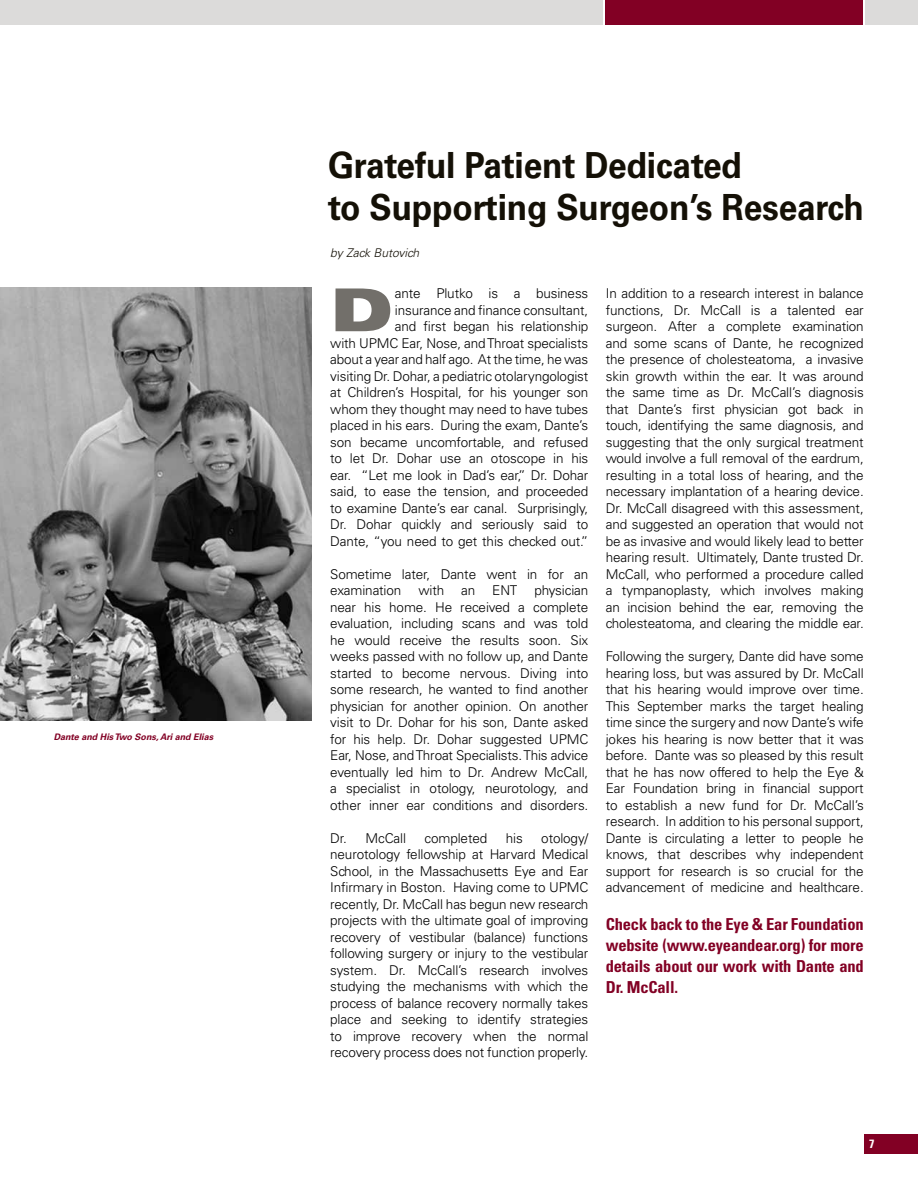
<style>
.page{position:relative;width:918px;height:1188px;background:#fff}
.page>*{position:absolute;margin:0;border:0;box-sizing:border-box;transform-origin:0 0}
.t1{font:900 expanded 59.25px "Univers";color:#726f6a}
.t2{font:700 36px/42px "Univers LT Std";letter-spacing:-.005em;color:#141006;scale:.93 1}
.t3{font:700 condensed 16.5px/21px "Univers";letter-spacing:-.01em;color:#820024;text-align:justify}
.t4{font:300 13.5px/16.5px "Univers";letter-spacing:-.01em;color:#000;text-align:justify}
.t5{font:italic 300 12px "Univers LT Std";color:#141006}
.t6{font:700 condensed 12px "Univers LT Std";color:#fff}
.t7{font:italic 700 9px "Univers LT Std";color:#820024}
</style>
<div class="page">
<div style="left:864px;top:1134px;width:54px;height:20px;background:#820024"></div>
<div style="left:866px;top:0;width:52px;height:24px;background:#dcdbda"></div>
<div style="left:605px;top:0;width:258px;height:24px;background:#820024"></div>
<div style="left:0;top:0;width:602px;height:24px;background:#dcdbda"></div>
<img style="left:0;top:288px;width:311px;height:433px">
<p class="t7" style="left:54px;top:732px;width:161px">Dante and His Two Sons, Ari and Elias</p>
<h2 class="t2" style="left:328px;top:145px;width:578px">Grateful Patient Dedicated<br>to Supporting Surgeon’s Research</h2>
<p class="t5" style="left:330px;top:245px;width:91px">by Zack Butovich</p>
<p class="t4" style="left:330px;top:285px;width:260px;text-align:right">ante Plutko is a business<br>insurance and finance consultant,<br>and first began his relationship<br>with UPMC Ear, Nose, and Throat specialists about a year and half ago. At the time, he was visiting Dr. Dohar, a pediatric otolaryngologist at Children’s Hospital, for his younger son whom they thought may need to have tubes placed in his ears. During the exam, Dante’s son became uncomfortable, and refused to let Dr. Dohar use an otoscope in his ear. “Let me look in Dad’s ear,” Dr. Dohar said, to ease the tension, and proceeded to examine Dante’s ear canal. Surprisingly, Dr. Dohar quickly and seriously said to Dante, “you need to get this checked out.”</p>
<p class="t4" style="left:330px;top:566px;width:260px">Sometime later, Dante went in for an examination</p>
<h1 class="t1" style="left:330px;top:275px;width:64px">D</h1>
<p class="t4" style="left:330px;top:582px;width:260px;text-indent:204px">physician near his home. He received a complete evaluation, including scans and was told he would receive the results soon. Six weeks passed with no follow up, and Dante started to become nervous. Diving into some research, he wanted to find another physician for another opinion. On another visit to Dr. Dohar for his son, Dante asked for his help. Dr. Dohar suggested UPMC Ear, Nose, and Throat Specialists. This advice eventually led him to Dr. Andrew McCall, a specialist in otology, neurotology, and other inner ear conditions and disorders.</p>
<p class="t4" style="left:330px;top:830px;width:77px">Dr. McCall</p>
<p class="t4" style="left:425px;top:830px;width:64px">completed</p>
<p class="t4" style="left:506px;top:830px;width:18px">his</p>
<p class="t4" style="left:418px;top:582px;width:27px">with</p>
<p class="t4" style="left:461px;top:582px;width:16px">an</p>
<p class="t4" style="left:492px;top:582px;width:27px">ENT</p>
<p class="t4" style="left:330px;top:830px;width:260px;text-indent:211px">otology/ neurotology fellowship at Harvard Medical School, in the Massachusetts Eye and Ear Infirmary in Boston. Having come to UPMC recently, Dr. McCall has begun new research projects with the ultimate goal of improving recovery of vestibular (balance) functions following surgery or injury to the vestibular system. Dr. McCall’s research involves studying the mechanisms with which the process of balance recovery normally takes place and seeking to identify strategies to improve recovery when the normal recovery process does not function properly.</p>
<p class="t4" style="left:606px;top:285px;width:260px">In addition to a research interest in balance functions, Dr. McCall is a talented ear surgeon. After a complete examination and some scans of Dante, he recognized the presence of cholesteatoma, a invasive skin growth within the ear. It was around the same time as Dr. McCall’s diagnosis that Dante’s first physician got back in touch, identifying the same diagnosis, and suggesting that the only surgical treatment would involve a full removal of the eardrum, resulting in a total loss of hearing, and the necessary implantation of a hearing device.<br>Dr. McCall disagreed with this assessment, and suggested an operation that would not be as invasive and would likely lead to better hearing result. Ultimately, Dante trusted Dr.<br>McCall, who performed a procedure called a tympanoplasty, which involves making an incision behind the ear, removing the cholesteatoma, and clearing the middle ear.</p>
<p class="t4" style="left:606px;top:648px;width:260px">Following the surgery, Dante did have some hearing loss, but was assured by Dr. McCall that his hearing would improve over time.<br>This September marks the target healing time since the surgery and now Dante’s wife jokes his hearing is now better that it was before. Dante was so pleased by this result that he has now offered to help the Eye &amp; Ear Foundation bring in financial support to establish a new fund for Dr. McCall’s research. In addition to his personal support, Dante is circulating a letter to people he knows, that describes why independent support for research is so crucial for the advancement of medicine and healthcare.</p>
<p class="t3" style="left:606px;top:913px;width:260px">Check back to the Eye &amp; Ear Foundation website (www.eyeandear.org) for more details about our work with Dante and Dr. McCall.</p>
<p class="t6" style="left:869px;top:1137px;width:7px">7</p>
</div>
